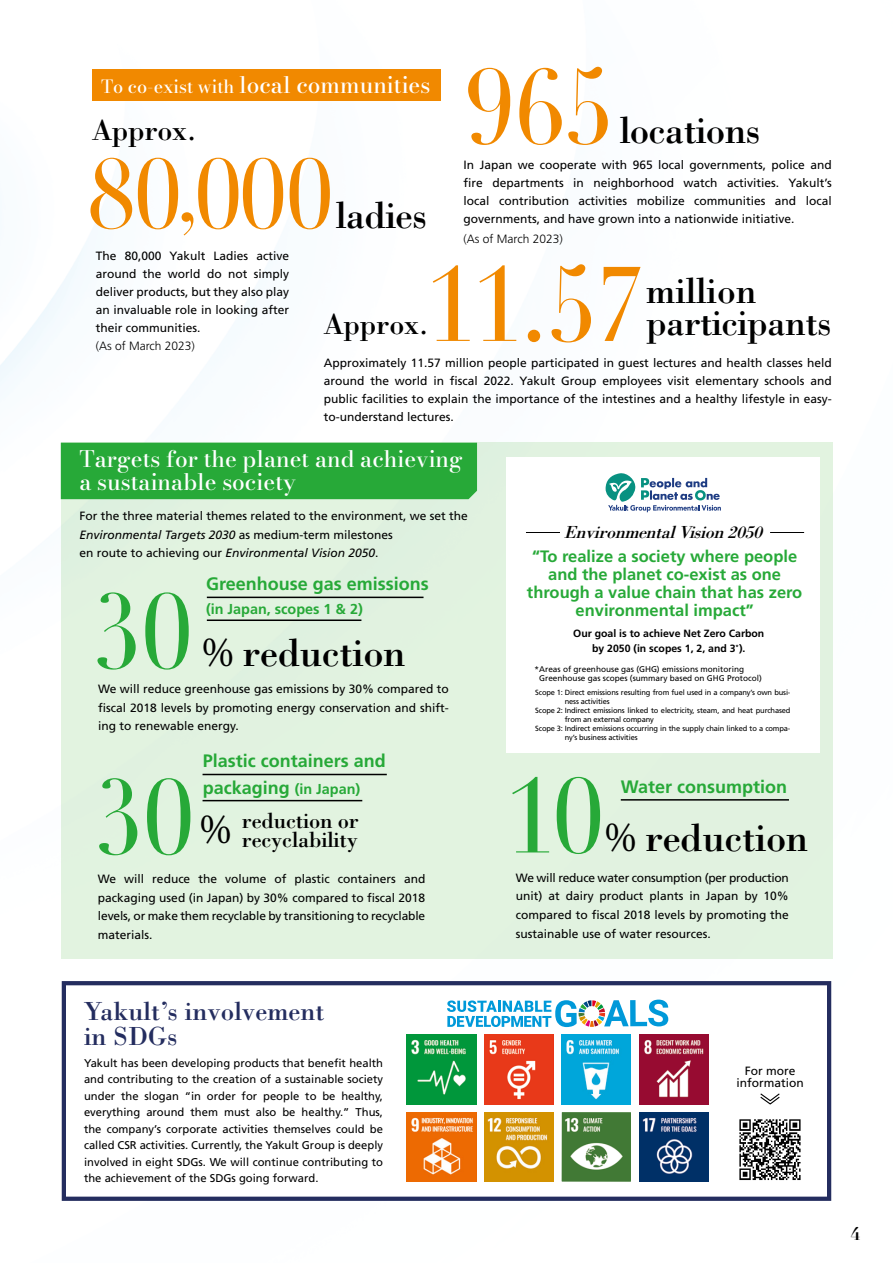
<style>
.page{position:relative;width:893px;height:1263px;background:#fff}
.page>*{position:absolute;margin:0;border:0;box-sizing:border-box;transform-origin:0 0}
.t1{font:105px "Didot LT Pro Headline";letter-spacing:-.01em;color:#f18900}
.t2{font:105px "Didot LT Pro Headline";color:#27a938}
.t3{font:97.5px "Didot LT Pro Headline";color:#f18900}
.t4{font:40.5px "Bodoni Std";letter-spacing:-.01em;color:#000}
.t5{font:40.5px "Adobe Caslon Pro";color:#000}
.t6{font:39px "Bodoni Std";letter-spacing:-.02em;color:#000}
.t7{font:37.5px "Bodoni Std";letter-spacing:-.02em;color:#000}
.t8{font:37.5px "Bodoni Std";color:#000}
.t9{font:30px "Bodoni Std";letter-spacing:-.01em;color:#000}
.t10{font:27px/25.5px "Bodoni Std";color:#242d5f}
.t11{font:22.5px/22.5px "Bodoni Moda";color:#fff}
.t12{font:22.5px/19.5px "Bodoni Std";letter-spacing:-.01em;color:#000}
.t13{font:700 18px/27px "Frutiger LT Std";color:#27a938}
.t14{font:italic 18px "Bodoni Std";color:#000}
.t15{font:700 18px "Didot LT Std";color:#000}
.t16{font:700 16.5px/18px "Frutiger LT Std";color:#27a938;text-align:center}
.t17{font:700 14.4px "Frutiger LT Std";color:#27a938}
.t18{font:12px/18.8px "Frutiger LT Std";color:#000;text-align:justify}
.t19{font:300 12px "Frutiger LT Std";color:#000}
.t20{font:11.25px/16.5px "Frutiger LT Std";color:#000;text-align:justify}
.t21{font:700 10.5px/15px "Frutiger LT Std";color:#000;text-align:center}
.t22{font:8.25px/9px "Frutiger LT Std";color:#000}
.t23{font:7.5px "Frutiger LT Std";letter-spacing:-.02em;color:#000}
.s1{font-size:18px}
.s2{font-size:78px}
.s3{font-style:italic}
.s4{font-family:"Adobe Caslon Pro"}
.s5{font-size:14.4px}
</style>
<div class="page">
<div style="left:61px;top:443px;width:771px;height:516px;background:#e2f3e0"></div>
<div style="left:62px;top:981px;width:769px;height:220px;background:#fff;border:4px solid #242d5f"></div>
<svg style="left:760px;top:1093px;width:20px;height:12px"></svg>
<div style="left:506px;top:458px;width:313px;height:295px;background:#fff"></div>
<div style="left:92px;top:69px;width:349px;height:32px;background:#f18900"></div>
<div style="left:61px;top:443px;width:416px;height:56px;background:#27a938"></div>
<hr style="left:621px;top:799px;width:168px;height:2px;background:#000">
<hr style="left:203px;top:774px;width:184px;height:1px;background:#000">
<hr style="left:203px;top:800px;width:159px;height:1px;background:#000">
<hr style="left:207px;top:597px;width:216px;height:1px;background:#000">
<hr style="left:207px;top:619px;width:154px;height:2px;background:#000">
<hr style="left:526px;top:532px;width:34px;height:1px;background:#000">
<hr style="left:770px;top:532px;width:34px;height:1px;background:#000">
<img style="left:407px;top:1035px;width:69px;height:69px">
<img style="left:484px;top:1035px;width:69px;height:69px">
<img style="left:562px;top:1035px;width:69px;height:69px">
<img style="left:639px;top:1035px;width:69px;height:69px">
<img style="left:407px;top:1112px;width:69px;height:69px">
<img style="left:484px;top:1112px;width:69px;height:69px">
<img style="left:562px;top:1112px;width:69px;height:69px">
<img style="left:639px;top:1112px;width:69px;height:69px">
<svg style="left:447px;top:999px;width:221px;height:28px"></svg>
<img style="left:739px;top:1119px;width:62px;height:62px">
<svg style="left:606px;top:473px;width:115px;height:39px"></svg>
<h3 class="t11" style="left:101px;top:74px;width:331px"><span class="s1">To co-exist with</span> local communities</h3>
<h3 class="t9" style="left:92px;top:112px;width:106px">Approx.</h3>
<h2 class="t3" style="left:86px;top:134px;width:250px">80<span class="s2">,</span>000</h2>
<h3 class="t6" style="left:336px;top:191px;width:93px">ladies</h3>
<h1 class="t1" style="left:464px;top:42px;width:151px">965</h1>
<h3 class="t6" style="left:620px;top:106px;width:143px">locations</h3>
<p class="t18" style="left:464px;top:156px;width:370px;line-height:18px">In Japan we cooperate with 965 local governments, police and fire departments in neighborhood watch activities. Yakult’s local contribution activities mobilize communities and local governments, and have grown into a nationwide initiative.</p>
<p class="t19" style="left:464px;top:232px;width:101px">(As of March 2023)</p>
<p class="t18" style="left:96px;top:246px;width:195px;line-height:18px">The 80,000 Yakult Ladies active around the world do not simply deliver products, but they also play an invaluable role in looking after their communities.</p>
<p class="t19" style="left:96px;top:339px;width:101px">(As of March 2023)</p>
<h1 class="t1" style="left:427px;top:240px;width:217px">11.57</h1>
<h3 class="t8" style="left:646px;top:268px;width:112px">million</h3>
<h3 class="t7" style="left:646px;top:299px;width:187px">participants</h3>
<h3 class="t9" style="left:324px;top:305px;width:106px">Approx.</h3>
<p class="t18" style="left:324px;top:354px;width:509px;line-height:18px">Approximately 11.57 million people participated in guest lectures and health classes held around the world in fiscal 2022. Yakult Group employees visit elementary schools and public facilities to explain the importance of the intestines and a healthy lifestyle in easy&shy;to-understand lectures.</p>
<h3 class="t11" style="left:80px;top:448px;width:385px">Targets for the planet and achieving a sustainable society</h3>
<p class="t18" style="left:80px;top:506px;width:390px;text-align:left">For the three material themes related to the environment, we set the<br><span class="s3">Environmental Targets 2030</span> as medium-term milestones<br>en route to achieving our <span class="s3">Environmental Vision 2050</span>.</p>
<h1 class="t2" style="left:95px;top:567px;width:101px">30</h1>
<h3 class="t13" style="left:206px;top:570px;width:224px">Greenhouse gas emissions</h3>
<p class="t17" style="left:206px;top:601px;width:158px">(in Japan, scopes 1 &amp; 2)</p>
<h3 class="t4" style="left:203px;top:627px;width:204px"><span class="s4">%</span> reduction</h3>
<p class="t18" style="left:98px;top:679px;width:352px">We will reduce greenhouse gas emissions by 30% compared to fiscal 2018 levels by promoting energy conservation and shift&shy;ing to renewable energy.</p>
<h1 class="t2" style="left:97px;top:752px;width:101px">30</h1>
<h3 class="t13" style="left:203px;top:747px;width:185px">Plastic containers and packaging <span class="s5">(in Japan)</span></h3>
<h3 class="t5" style="left:200px;top:805px;width:32px">%</h3>
<h3 class="t12" style="left:242px;top:810px;width:118px">reduction or recyclability</h3>
<p class="t18" style="left:98px;top:869px;width:329px">We will reduce the volume of plastic containers and packaging used (in Japan) by 30% compared to fiscal 2018 levels, or make them recyclable by transitioning to recyclable materials.</p>
<h3 class="t14" style="left:564px;top:521px;width:206px">EnvironmentalVision2050</h3>
<h3 class="t16" style="left:527px;top:547px;width:277px">“To realize a society where people and the planet co-exist as one through a value chain that has zero environmental impact”</h3>
<p class="t21" style="left:573px;top:626px;width:193px">Our goal is to achieve Net Zero Carbon by 2050 (in scopes 1, 2, and 3<sup>*</sup>).</p>
<p class="t23" style="left:535px;top:688px;width:257px">Scope 1: Direct emissions resulting from fuel used in a company’s own busi-</p>
<p class="t23" style="left:565px;top:697px;width:46px">ness activities</p>
<p class="t23" style="left:535px;top:706px;width:257px">Scope 2: Indirect emissions linked to electricity, steam, and heat purchased</p>
<p class="t23" style="left:565px;top:715px;width:91px">from an external company</p>
<p class="t23" style="left:535px;top:724px;width:257px">Scope 3: Indirect emissions occurring in the supply chain linked to a compa-</p>
<p class="t23" style="left:565px;top:733px;width:74px">ny’s business activities</p>
<p class="t22" style="left:539px;top:665px;width:224px;text-indent:-5px">*Areas of greenhouse gas (GHG) emissions monitoring<br>Greenhouse gas scopes (summary based on GHG Protocol)</p>
<h1 class="t2" style="left:507px;top:751px;width:101px">10</h1>
<h3 class="t13" style="left:621px;top:773px;width:168px">Water consumption</h3>
<h3 class="t4" style="left:605px;top:812px;width:204px"><span class="s4">%</span> reduction</h3>
<p class="t18" style="left:516px;top:868px;width:274px">We will reduce water consumption (per production unit) at dairy product plants in Japan by 10% compared to fiscal 2018 levels by promoting the sustainable use of water resources.</p>
<h3 class="t10" style="left:84px;top:997px;width:242px">Yakult’s involvement in SDGs</h3>
<p class="t20" style="left:84px;top:1055px;width:301px">Yakult has been developing products that benefit health and contributing to the creation of a sustainable society under the slogan “in order for people to be healthy, everything around them must also be healthy.” Thus, the company’s corporate activities themselves could be called CSR activities. Currently, the Yakult Group is deeply involved in eight SDGs. We will continue contributing to the achievement of the SDGs going forward.</p>
<p class="t18" style="left:736px;top:1065px;width:69px;line-height:12px;text-align:center">For more information</p>
<h3 class="t15" style="left:850px;top:1222px;width:12px">4</h3>
</div>
